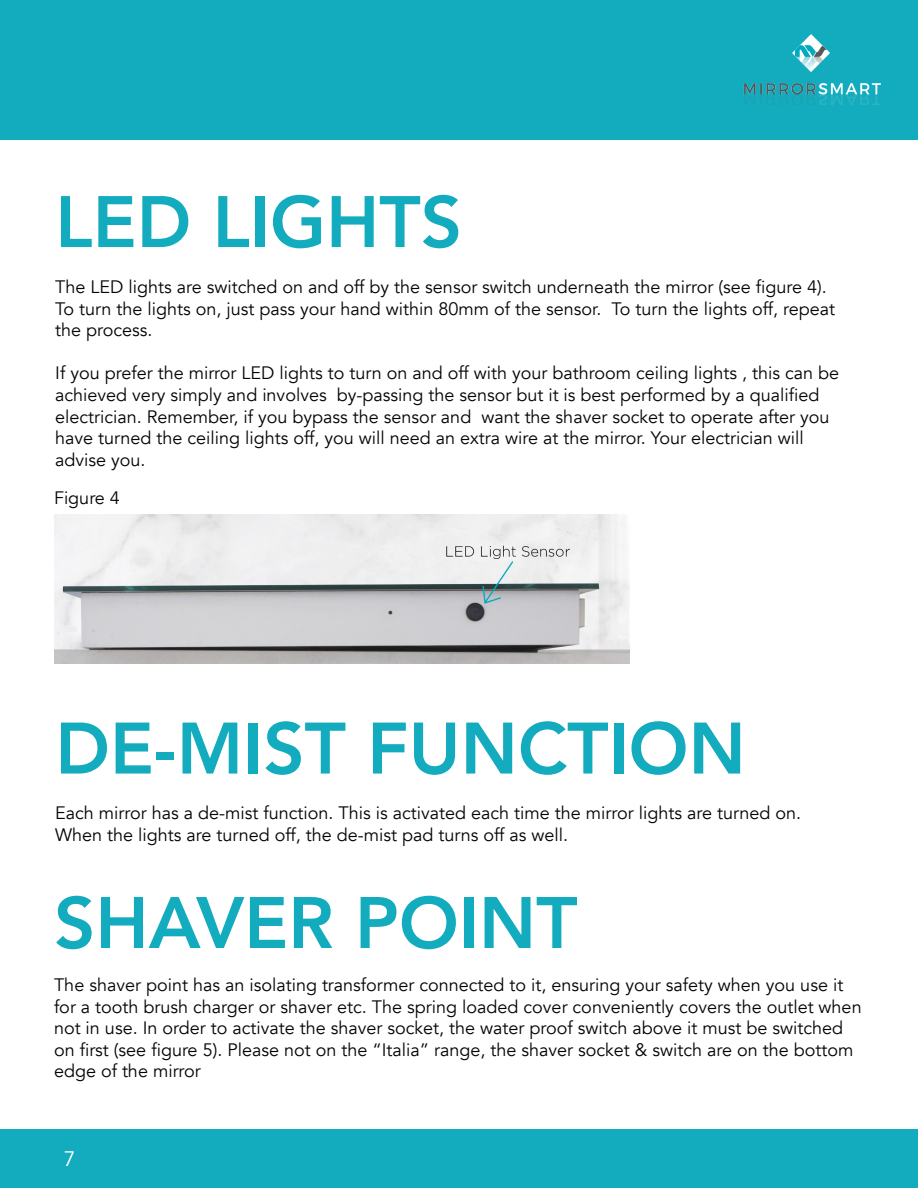
<style>
.page{position:relative;width:918px;height:1188px;background:#fff}
.page>*{position:absolute;margin:0;border:0;box-sizing:border-box;transform-origin:0 0}
.t1{font:800 72px "Avenir";color:#13abbe}
.t2{font:21px "Avenir";color:#fff}
.t3{font:18px/21.6px "Avenir";color:#040503}
</style>
<div class="page">
<div style="left:0;top:1130px;width:918px;height:58px;background:#13abbe"></div>
<img style="left:54px;top:514px;width:576px;height:149px">
<div style="left:0;top:0;width:918px;height:140px;background:#13abbe"></div>
<img style="left:743px;top:34px;width:138px;height:71px">
<h1 class="t1" style="left:55px;top:175px;width:408px">LED LIGHTS</h1>
<p class="t3" style="left:55px;top:276px;width:781px">The LED lights are switched on and off by the sensor switch underneath the mirror (see figure 4).<br>To turn the lights on, just pass your hand within 80mm of the sensor. To turn the lights off, repeat the process.</p>
<p class="t3" style="left:55px;top:363px;width:785px">If you prefer the mirror LED lights to turn on and off with your bathroom ceiling lights , this can be achieved very simply and involves by-passing the sensor but it is best performed by a qualified electrician. Remember, if you bypass the sensor and want the shaver socket to operate after you have turned the ceiling lights off, you will need an extra wire at the mirror. Your electrician will advise you.</p>
<p class="t3" style="left:54px;top:487px;width:68px">Figure 4</p>
<h1 class="t1" style="left:55px;top:702px;width:692px">DE-MIST FUNCTION</h1>
<p class="t3" style="left:55px;top:803px;width:747px">Each mirror has a de-mist function. This is activated each time the mirror lights are turned on.<br>When the lights are turned off, the de-mist pad turns off as well.</p>
<h1 class="t1" style="left:54px;top:876px;width:525px">SHAVER POINT</h1>
<p class="t3" style="left:54px;top:974px;width:809px">The shaver point has an isolating transformer connected to it, ensuring your safety when you use it for a tooth brush charger or shaver etc. The spring loaded cover conveniently covers the outlet when not in use. In order to activate the shaver socket, the water proof switch above it must be switched on first (see figure 5). Please not on the “Italia” range, the shaver socket &amp; switch are on the bottom edge of the mirror</p>
<p class="t2" style="left:64px;top:1145px;width:13px">7</p>
</div>
